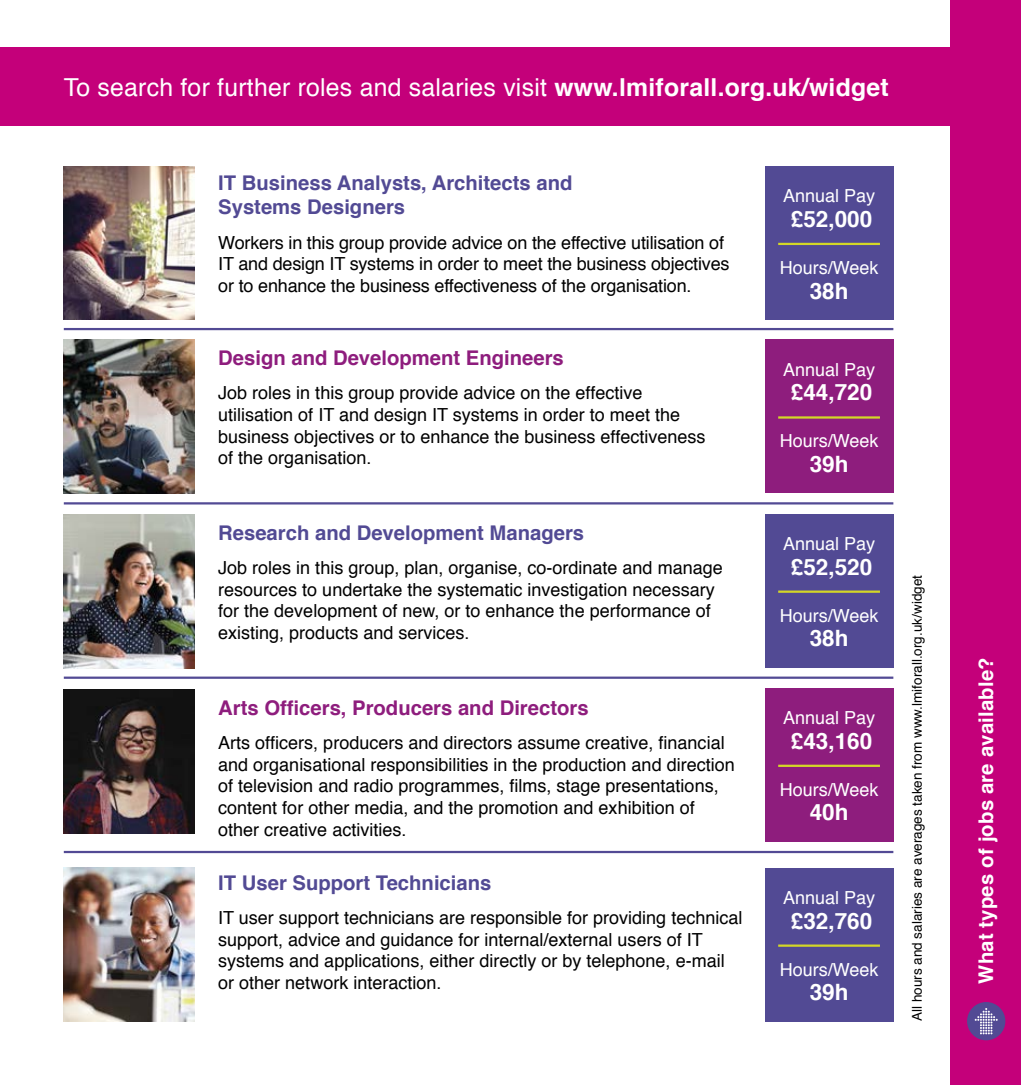
<style>
.page{position:relative;width:1021px;height:1085px;background:#fff}
.page>*{position:absolute;margin:0;border:0;box-sizing:border-box;transform-origin:0 0}
.t1{font:24.75px "Helvetica";letter-spacing:.01em;color:#fff}
.t2{font:700 22.5px "Helvetica";color:#fff}
.t3{font:700 20.25px/24.3px "Helvetica";color:#524a94}
.t4{font:700 20.25px "Helvetica";color:#8e1d7d}
.t5{font:700 20.25px "Helvetica";letter-spacing:.01em;color:#fff}
.t6{font:18px/21.6px "Helvetica";color:#000}
.t7{font:18px "Helvetica";color:#fff}
.t8{font:13.5px "Helvetica";color:#000}
.s1{font-weight:700}
</style>
<div class="page">
<div style="left:764px;top:166px;width:129px;height:153px;background:#524a94"></div>
<div style="left:764px;top:339px;width:129px;height:154px;background:#8e1d7d"></div>
<div style="left:764px;top:687px;width:129px;height:154px;background:#8e1d7d"></div>
<div style="left:764px;top:513px;width:129px;height:154px;background:#524a94"></div>
<div style="left:764px;top:867px;width:129px;height:154px;background:#524a94"></div>
<div style="left:0;top:48px;width:957px;height:78px;background:#c4007a"></div>
<img style="left:64px;top:514px;width:131px;height:154px">
<img style="left:64px;top:339px;width:131px;height:154px">
<img style="left:64px;top:166px;width:131px;height:153px">
<img style="left:64px;top:689px;width:131px;height:144px">
<img style="left:64px;top:867px;width:131px;height:153px">
<hr style="left:64px;top:502px;width:829px;height:2px;background:#524a94">
<hr style="left:64px;top:676px;width:829px;height:2px;background:#524a94">
<hr style="left:64px;top:328px;width:829px;height:2px;background:#524a94">
<hr style="left:64px;top:850px;width:829px;height:3px;background:#524a94">
<hr style="left:778px;top:243px;width:102px;height:2px;background:#d3d727">
<hr style="left:778px;top:416px;width:102px;height:2px;background:#d3d727">
<hr style="left:778px;top:764px;width:102px;height:2px;background:#d3d727">
<hr style="left:778px;top:590px;width:102px;height:2px;background:#d3d727">
<hr style="left:778px;top:944px;width:102px;height:2px;background:#d3d727">
<div style="left:950px;top:0;width:70px;height:1084px;background:#c4007a"></div>
<div style="left:967px;top:1001px;width:38px;height:39px;background:#524a94;border-radius:50%"></div>
<svg style="left:974px;top:1008px;width:23px;height:26px"></svg>
<h1 class="t1" style="left:64px;top:68px;width:826px">To search for further roles and salaries visit <span class="s1">www.lmiforall.org.uk/widget</span></h1>
<p class="t3" style="left:218px;top:171px;width:356px">IT Business Analysts, Architects and<br>Systems Designers</p>
<p class="t6" style="left:218px;top:232px;width:513px">Workers in this group provide advice on the effective utilisation of<br>IT and design IT systems in order to meet the business objectives or to enhance the business effectiveness of the organisation.</p>
<p class="t4" style="left:218px;top:341px;width:347px">Design and Development Engineers</p>
<p class="t6" style="left:218px;top:382px;width:488px">Job roles in this group provide advice on the effective utilisation of IT and design IT systems in order to meet the business objectives or to enhance the business effectiveness of the organisation.</p>
<p class="t3" style="left:218px;top:520px;width:367px">Research and Development Managers</p>
<p class="t6" style="left:218px;top:557px;width:506px">Job roles in this group, plan, organise, co-ordinate and manage resources to undertake the systematic investigation necessary for the development of new, or to enhance the performance of existing, products and services.</p>
<p class="t4" style="left:218px;top:691px;width:372px">Arts Officers, Producers and Directors</p>
<p class="t6" style="left:218px;top:732px;width:518px">Arts officers, producers and directors assume creative, financial and organisational responsibilities in the production and direction of television and radio programmes, films, stage presentations, content for other media, and the promotion and exhibition of other creative activities.</p>
<p class="t3" style="left:218px;top:870px;width:275px">IT User Support Technicians</p>
<p class="t6" style="left:218px;top:907px;width:525px">IT user support technicians are responsible for providing technical support, advice and guidance for internal/external users of IT systems and applications, either directly or by telephone, e-mail or other network interaction.</p>
<p class="t7" style="left:783px;top:182px;width:94px">Annual Pay</p>
<p class="t2" style="left:790px;top:201px;width:83px">£52,000</p>
<p class="t7" style="left:779px;top:253px;width:100px">Hours/Week</p>
<p class="t2" style="left:809px;top:272px;width:40px">38h</p>
<p class="t7" style="left:783px;top:355px;width:94px">Annual Pay</p>
<p class="t2" style="left:790px;top:374px;width:83px">£44,720</p>
<p class="t7" style="left:779px;top:427px;width:100px">Hours/Week</p>
<p class="t2" style="left:809px;top:446px;width:40px">39h</p>
<p class="t7" style="left:783px;top:529px;width:94px">Annual Pay</p>
<p class="t2" style="left:790px;top:548px;width:83px">£52,520</p>
<p class="t7" style="left:779px;top:601px;width:100px">Hours/Week</p>
<p class="t2" style="left:809px;top:620px;width:40px">38h</p>
<p class="t7" style="left:783px;top:703px;width:94px">Annual Pay</p>
<p class="t2" style="left:790px;top:722px;width:83px">£43,160</p>
<p class="t7" style="left:779px;top:775px;width:100px">Hours/Week</p>
<p class="t2" style="left:809px;top:794px;width:40px">40h</p>
<p class="t7" style="left:783px;top:883px;width:94px">Annual Pay</p>
<p class="t2" style="left:790px;top:902px;width:83px">£32,760</p>
<p class="t7" style="left:779px;top:955px;width:100px">Hours/Week</p>
<p class="t2" style="left:809px;top:974px;width:40px">39h</p>
<p class="t8" style="left:906px;top:1020px;width:447px;rotate:-90deg">All hours and salaries are averages taken from www.lmiforall.org.uk/widget</p>
<p class="t5" style="left:969px;top:983px;width:328px;rotate:-90deg">What types of jobs are available?</p>
</div>
